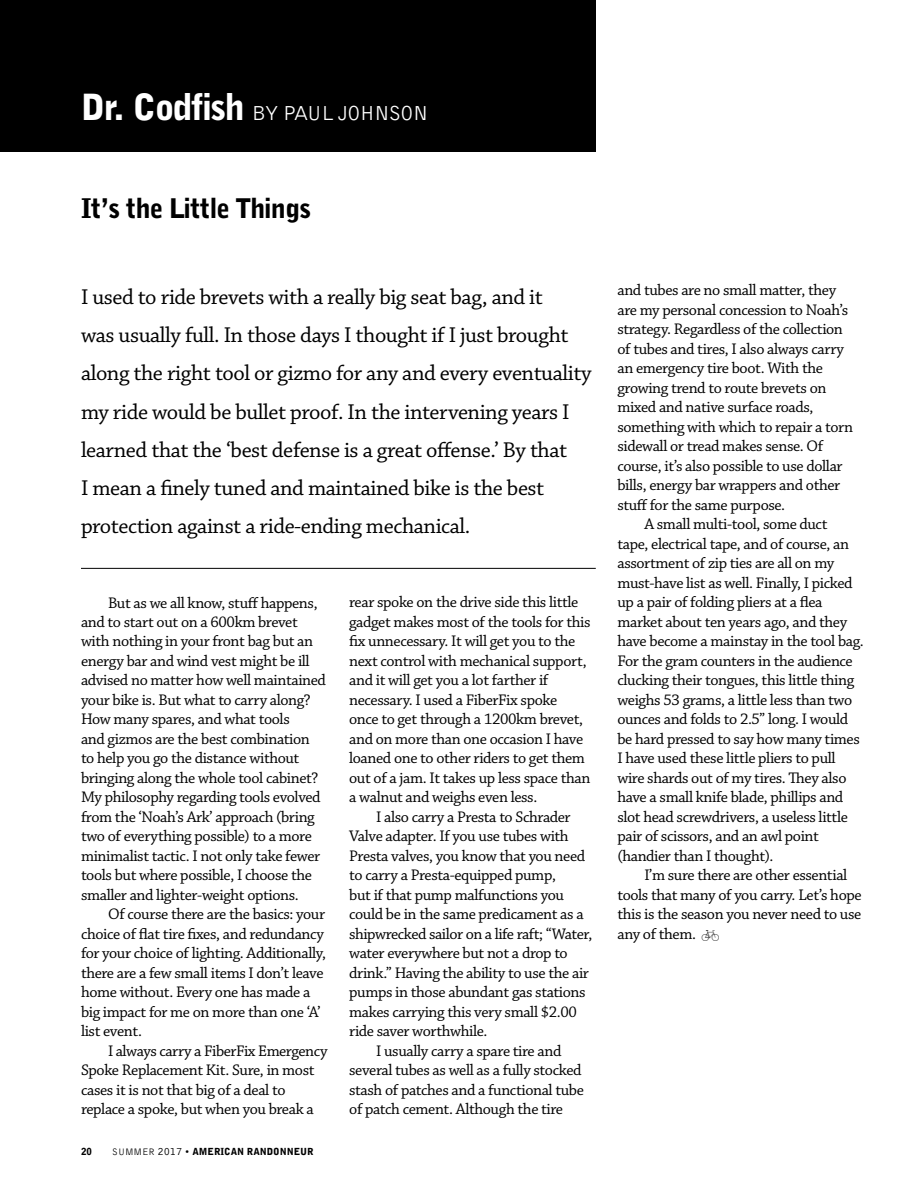
<style>
.page{position:relative;width:918px;height:1188px;background:#fff}
.page>*{position:absolute;margin:0;border:0;box-sizing:border-box;transform-origin:0 0}
.t1{font:900 27px "Bell Gothic BT";letter-spacing:-.03em;color:#000}
.t2{font:22.5px/38.2px "Chaparral Pro";letter-spacing:-.02em;color:#000}
.t3{font:21px "Bell Gothic BT";letter-spacing:-.035em;color:#fff}
.t4{font:16.2px/19.5px "Chaparral Pro";letter-spacing:-.025em;color:#000}
.t5{font:900 9.75px "Bell Gothic BT";letter-spacing:-.005em;color:#000}
.s1{font-weight:900;font-size:36px}
.s2{font-weight:400}
.s3{font-weight:400;font-size:11.25px}
.s4{font-family:"Bell Gothic";font-weight:300}
</style>
<div class="page">
<div style="left:0;top:0;width:596px;height:151px;background:#000"></div>
<hr style="left:81px;top:568px;width:515px;height:1px;background:#000">
<p class="t3" style="left:81px;top:100px;width:349px"><span class="s1">Dr. Codfish</span> BY PAUL JOHNSON</p>
<h1 class="t1" style="left:81px;top:191px;width:231px">It’s the Little Things</h1>
<p class="t2" style="left:81px;top:279px;width:512px">I used to ride brevets with a really big seat bag, and it<br>was usually full. In those days I thought if I just brought along the right tool or gizmo for any and every eventuality my ride would be bullet proof. In the intervening years I learned that the ‘best defense is a great offense.’ By that<br>I mean a finely tuned and maintained bike is the best protection against a ride-ending mechanical.</p>
<p class="t4" style="left:81px;top:593px;width:247px;text-indent:27px">But as we all know, stuff happens, and to start out on a 600km brevet with nothing in your front bag but an energy bar and wind vest might be ill advised no matter how well maintained your bike is. But what to carry along?<br>How many spares, and what tools<br>and gizmos are the best combination to help you go the distance without bringing along the whole tool cabinet?<br>My philosophy regarding tools evolved from the ‘Noah’s Ark’ approach (bring two of everything possible) to a more minimalist tactic. I not only take fewer tools but where possible, I choose the smaller and lighter-weight options.</p>
<p class="t4" style="left:81px;top:905px;width:247px;text-indent:27px">Of course there are the basics: your choice of flat tire fixes, and redundancy for your choice of lighting. Additionally, there are a few small items I don’t leave home without. Every one has made a big impact for me on more than one ‘A’ list event.</p>
<p class="t4" style="left:81px;top:1042px;width:248px;text-indent:27px">I always carry a FiberFix Emergency Spoke Replacement Kit. Sure, in most cases it is not that big of a deal to replace a spoke, but when you break a</p>
<p class="t5" style="left:81px;top:1145px;width:234px">20 <span class="s2">SUMMER</span> <span class="s3">2017</span> <span class="s4">•</span> AMERICAN RANDONNEUR</p>
<p class="t4" style="left:349px;top:593px;width:243px">rear spoke on the drive side this little gadget makes most of the tools for this fix unnecessary. It will get you to the next control with mechanical support, and it will get you a lot farther if necessary. I used a FiberFix spoke once to get through a 1200km brevet, and on more than one occasion I have loaned one to other riders to get them out of a jam. It takes up less space than a walnut and weighs even less.</p>
<p class="t4" style="left:376px;top:808px;width:196px">I also carry a Presta to Schrader</p>
<p class="t4" style="left:349px;top:827px;width:221px">Valve adapter. If you use tubes with</p>
<p class="t4" style="left:349px;top:847px;width:238px">Presta valves, you know that you need</p>
<p class="t4" style="left:349px;top:866px;width:208px">to carry a Presta-equipped pump,</p>
<p class="t4" style="left:349px;top:886px;width:216px">but if that pump malfunctions you</p>
<p class="t4" style="left:349px;top:905px;width:236px">could be in the same predicament as a</p>
<p class="t4" style="left:349px;top:925px;width:245px">shipwrecked sailor on a life raft; “Water,</p>
<p class="t4" style="left:349px;top:944px;width:220px">water everywhere but not a drop to</p>
<p class="t4" style="left:349px;top:964px;width:241px">drink.” Having the ability to use the air</p>
<p class="t4" style="left:349px;top:983px;width:238px">pumps in those abundant gas stations</p>
<p class="t4" style="left:349px;top:1003px;width:229px">makes carrying this very small $2.00</p>
<p class="t4" style="left:349px;top:1022px;width:140px">ride saver worthwhile.</p>
<p class="t4" style="left:376px;top:1042px;width:187px">I usually carry a spare tire and</p>
<p class="t4" style="left:349px;top:1061px;width:234px">several tubes as well as a fully stocked</p>
<p class="t4" style="left:349px;top:1081px;width:236px">stash of patches and a functional tube</p>
<p class="t4" style="left:349px;top:1100px;width:215px">of patch cement. Although the tire</p>
<p class="t4" style="left:617px;top:281px;width:220px">and tubes are no small matter, they</p>
<p class="t4" style="left:617px;top:301px;width:232px">are my personal concession to Noah’s</p>
<p class="t4" style="left:617px;top:320px;width:227px">strategy. Regardless of the collection</p>
<p class="t4" style="left:617px;top:339px;width:228px">of tubes and tires, I also always carry</p>
<p class="t4" style="left:617px;top:359px;width:207px">an emergency tire boot. With the</p>
<p class="t4" style="left:617px;top:378px;width:210px">growing trend to route brevets on</p>
<p class="t4" style="left:617px;top:398px;width:198px">mixed and native surface roads,</p>
<p class="t4" style="left:617px;top:417px;width:237px">something with which to repair a torn</p>
<p class="t4" style="left:617px;top:437px;width:207px">sidewall or tread makes sense. Of</p>
<p class="t4" style="left:617px;top:456px;width:227px">course, it’s also possible to use dollar</p>
<p class="t4" style="left:617px;top:476px;width:224px">bills, energy bar wrappers and other</p>
<p class="t4" style="left:617px;top:495px;width:169px">stuff for the same purpose.</p>
<p class="t4" style="left:644px;top:515px;width:185px">A small multi-tool, some duct</p>
<p class="t4" style="left:617px;top:534px;width:233px">tape, electrical tape, and of course, an</p>
<p class="t4" style="left:617px;top:554px;width:218px">assortment of zip ties are all on my</p>
<p class="t4" style="left:617px;top:573px;width:237px">must-have list as well. Finally, I picked</p>
<p class="t4" style="left:617px;top:593px;width:207px">up a pair of folding pliers at a flea</p>
<p class="t4" style="left:617px;top:612px;width:231px">market about ten years ago, and they</p>
<p class="t4" style="left:617px;top:632px;width:248px">have become a mainstay in the tool bag.</p>
<p class="t4" style="left:617px;top:651px;width:237px">For the gram counters in the audience</p>
<p class="t4" style="left:617px;top:671px;width:238px">clucking their tongues, this little thing</p>
<p class="t4" style="left:617px;top:690px;width:236px">weighs 53 grams, a little less than two</p>
<p class="t4" style="left:617px;top:710px;width:232px">ounces and folds to 2.5” long. I would</p>
<p class="t4" style="left:617px;top:729px;width:244px">be hard pressed to say how many times</p>
<p class="t4" style="left:617px;top:749px;width:220px">I have used these little pliers to pull</p>
<p class="t4" style="left:617px;top:768px;width:231px">wire shards out of my tires. They also</p>
<p class="t4" style="left:617px;top:788px;width:227px">have a small knife blade, phillips and</p>
<p class="t4" style="left:617px;top:807px;width:232px">slot head screwdrivers, a useless little</p>
<p class="t4" style="left:617px;top:827px;width:203px">pair of scissors, and an awl point</p>
<p class="t4" style="left:617px;top:846px;width:158px">(handier than I thought).</p>
<p class="t4" style="left:644px;top:866px;width:204px">I’m sure there are other essential</p>
<p class="t4" style="left:617px;top:885px;width:246px">tools that many of you carry. Let’s hope</p>
<p class="t4" style="left:617px;top:905px;width:245px">this is the season you never need to use</p>
<p class="t4" style="left:617px;top:924px;width:80px">any of them.</p>
</div>
